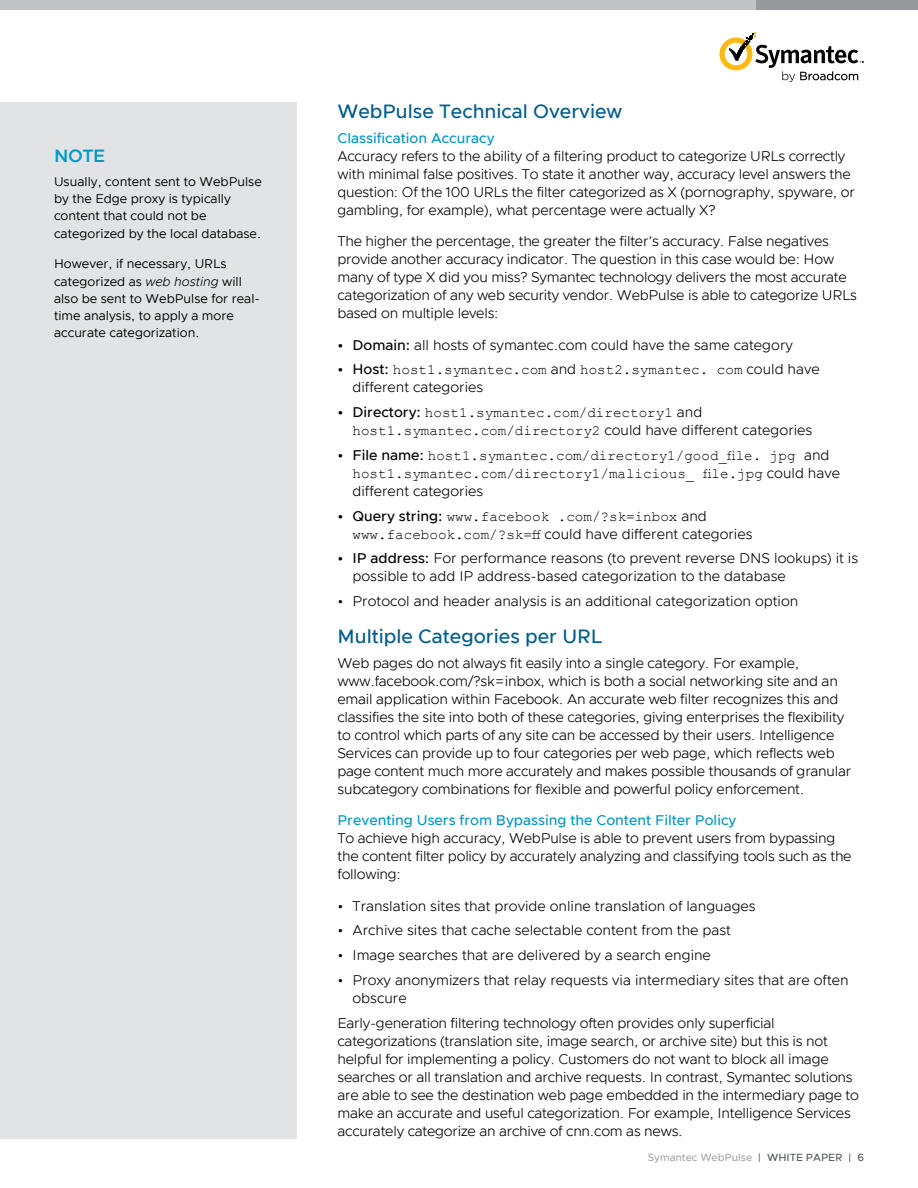
<style>
.page{position:relative;width:918px;height:1188px;background:#fff}
.page>*{position:absolute;margin:0;border:0;box-sizing:border-box;transform-origin:0 0}
.Body_Head{font:500 19.5px "Metropolis";color:#005c8a}
.Pull_Quote{font:600 18px "Metropolis";color:#0098c7}
.Body_Text{font:300 14.25px/18px "Metropolis";letter-spacing:-.015em;color:#000}
.t1{font:14.25px/18px "Courier New";color:#000}
.Body_head_2nd_level{font:500 14.25px "Metropolis";color:#0098c7}
.Side_Bar_Body_Text{font:12.75px/17.2px "Metropolis";color:#000}
.t2{font:500 10.5px "Metropolis";color:#a7a8aa}
.s1{font-weight:300;font-style:italic}
.s2{font-weight:500}
.s3{font-family:"Metropolis";font-weight:500}
.s4{font-family:"Metropolis";font-weight:300}
.s5{color:#53565a}
</style>
<div class="page">
<div style="left:0;top:0;width:915px;height:10px;background:#c0c2c4"></div>
<div style="left:756px;top:0;width:162px;height:10px;background:#97999c"></div>
<svg style="left:719px;top:32px;width:145px;height:50px"></svg>
<div style="left:0;top:102px;width:297px;height:1036px;background:#e2e3e4"></div>
<p class="Pull_Quote" style="left:54px;top:144px;width:53px">NOTE</p>
<p class="Side_Bar_Body_Text" style="left:54px;top:173px;width:209px">Usually, content sent to WebPulse by the Edge proxy is typically content that could not be categorized by the local database.</p>
<p class="Side_Bar_Body_Text" style="left:54px;top:255px;width:208px">However, if necessary, URLs categorized as <span class="s1">web hosting</span> will also be sent to WebPulse for real&shy;time analysis, to apply a more accurate categorization.</p>
<p class="Body_Head" style="left:338px;top:99px;width:286px">WebPulse Technical Overview</p>
<p class="Body_head_2nd_level" style="left:338px;top:129px;width:159px">Classification Accuracy</p>
<p class="Body_Text" style="left:338px;top:147px;width:519px">Accuracy refers to the ability of a filtering product to categorize URLs correctly with minimal false positives. To state it another way, accuracy level answers the question: Of the 100 URLs the filter categorized as X (pornography, spyware, or gambling, for example), what percentage were actually X?</p>
<p class="Body_Text" style="left:338px;top:232px;width:521px">The higher the percentage, the greater the filter’s accuracy. False negatives provide another accuracy indicator. The question in this case would be: How many of type X did you miss? Symantec technology delivers the most accurate categorization of any web security vendor. WebPulse is able to categorize URLs based on multiple levels:</p>
<p class="Body_Text" style="left:338px;top:336px;width:457px"><span class="s2">• Domain:</span> all hosts of symantec.com could have the same category</p>
<p class="t1" style="left:352px;top:360px;width:469px;text-indent:-15px"><span class="s3">• Host:</span> host1.symantec.com <span class="s4">and</span> host2.symantec. com <span class="s4">could have different categories</span></p>
<p class="t1" style="left:352px;top:403px;width:461px;text-indent:-15px"><span class="s3">• Directory:</span> host1.symantec.com/directory1 <span class="s4">and </span>host1.symantec.com/directory2 <span class="s4">could have different categories</span></p>
<p class="t1" style="left:352px;top:446px;width:489px;text-indent:-15px"><span class="s3">• File name:</span> host1.symantec.com/directory1/good_file. jpg <span class="s4">and </span>host1.symantec.com/directory1/malicious_ file.jpg <span class="s4">could have different categories</span></p>
<p class="t1" style="left:352px;top:507px;width:402px;text-indent:-15px"><span class="s3">• Query string:</span> www.facebook .com/?sk=inbox <span class="s4">and </span>www.facebook.com/?sk=ff <span class="s4">could have different categories</span></p>
<p class="Body_Text" style="left:352px;top:549px;width:507px;text-indent:-15px"><span class="s2">• IP address:</span> For performance reasons (to prevent reverse DNS lookups) it is possible to add IP address-based categorization to the database</p>
<p class="Body_Text" style="left:338px;top:592px;width:462px">• Protocol and header analysis is an additional categorization option</p>
<p class="Body_Head" style="left:338px;top:624px;width:266px">Multiple Categories per URL</p>
<p class="Body_Text" style="left:338px;top:654px;width:515px">Web pages do not always fit easily into a single category. For example, www.facebook.com/?sk=inbox, which is both a social networking site and an email application within Facebook. An accurate web filter recognizes this and classifies the site into both of these categories, giving enterprises the flexibility to control which parts of any site can be accessed by their users. Intelligence Services can provide up to four categories per web page, which reflects web page content much more accurately and makes possible thousands of granular subcategory combinations for flexible and powerful policy enforcement.</p>
<p class="Body_head_2nd_level" style="left:338px;top:811px;width:400px">Preventing Users from Bypassing the Content Filter Policy</p>
<p class="Body_Text" style="left:338px;top:829px;width:516px">To achieve high accuracy, WebPulse is able to prevent users from bypassing the content filter policy by accurately analyzing and classifying tools such as the following:</p>
<p class="Body_Text" style="left:338px;top:897px;width:420px">• Translation sites that provide online translation of languages</p>
<p class="Body_Text" style="left:338px;top:921px;width:395px">• Archive sites that cache selectable content from the past</p>
<p class="Body_Text" style="left:338px;top:946px;width:375px">• Image searches that are delivered by a search engine</p>
<p class="Body_Text" style="left:352px;top:971px;width:498px;text-indent:-15px">• Proxy anonymizers that relay requests via intermediary sites that are often obscure</p>
<p class="Body_Text" style="left:338px;top:1014px;width:523px">Early-generation filtering technology often provides only superficial categorizations (translation site, image search, or archive site) but this is not helpful for implementing a policy. Customers do not want to block all image searches or all translation and archive requests. In contrast, Symantec solutions are able to see the destination web page embedded in the intermediary page to make an accurate and useful categorization. For example, Intelligence Services accurately categorize an archive of cnn.com as news.</p>
<p class="t2" style="left:648px;top:1151px;width:218px">Symantec WebPulse <span class="s5">| WHITE PAPER | 6</span></p>
</div>
